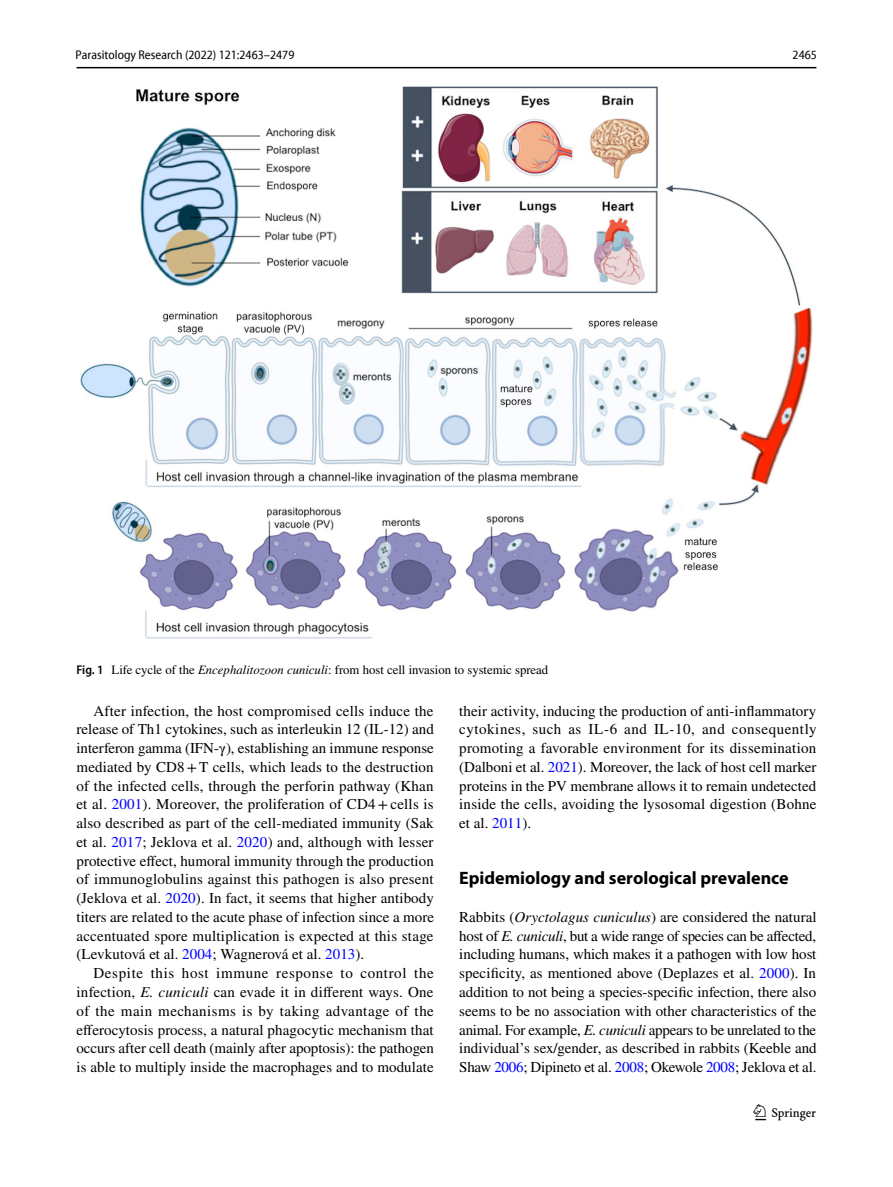
<style>
.page{position:relative;width:893px;height:1187px;background:#fff}
.page>*{position:absolute;margin:0;border:0;box-sizing:border-box;transform-origin:0 0}
.t1{font:22.5px "Springnew Regular 3";color:#000}
.t2{font:700 18px "Myriad Pro";color:#000}
.t3{font:15px/18.8px "STIX";letter-spacing:.005em;color:#000;text-align:justify}
.t4{font:12.75px "STIX";color:#000}
.t5{font:semi-condensed 12.75px "Myriad Pro Unic";color:#000}
.s1{font-family:"Myriad Pro";font-weight:600;font-stretch:semi-condensed}
.s2{font-style:italic}
.s3{color:#00f}
</style>
<div class="page">
<hr style="left:77px;top:67px;width:739px;height:1px;background:#000">
<img style="left:81px;top:87px;width:731px;height:551px">
<p class="t5" style="left:76px;top:50px;width:220px">Parasitology Research (2022) 121:2463–2479</p>
<p class="t5" style="left:793px;top:50px;width:26px">2465</p>
<p class="t4" style="left:77px;top:660px;width:473px"><span class="s1">Fig. 1</span> Life cycle of the <span class="s2">Encephalitozoon cuniculi</span>: from host cell invasion to systemic spread</p>
<p class="t3" style="left:77px;top:702px;width:359px;text-indent:17px">After infection, the host compromised cells induce the release of Th1 cytokines, such as interleukin 12 (IL-12) and interferon gamma (IFN-γ), establishing an immune response mediated by CD8+T cells, which leads to the destruction of the infected cells, through the perforin pathway (Khan et al. <span class="s3">2001</span>). Moreover, the proliferation of CD4+cells is also described as part of the cell-mediated immunity (Sak et al. <span class="s3">2017</span>; Jeklova et al. <span class="s3">2020</span>) and, although with lesser protective effect, humoral immunity through the production of immunoglobulins against this pathogen is also present (Jeklova et al. <span class="s3">2020</span>). In fact, it seems that higher antibody titers are related to the acute phase of infection since a more accentuated spore multiplication is expected at this stage (Levkutová et al. <span class="s3">2004</span>; Wagnerová et al. <span class="s3">2013</span>).</p>
<p class="t3" style="left:77px;top:964px;width:359px;text-indent:17px">Despite this host immune response to control the infection, <span class="s2">E. cuniculi</span> can evade it in different ways. One of the main mechanisms is by taking advantage of the efferocytosis process, a natural phagocytic mechanism that occurs after cell death (mainly after apoptosis): the pathogen is able to multiply inside the macrophages and to modulate</p>
<p class="t3" style="left:459px;top:702px;width:359px">their activity, inducing the production of anti-inflammatory cytokines, such as IL-6 and IL-10, and consequently promoting a favorable environment for its dissemination (Dalboni et al. <span class="s3">2021</span>). Moreover, the lack of host cell marker proteins in the PV membrane allows it to remain undetected inside the cells, avoiding the lysosomal digestion (Bohne et al. <span class="s3">2011</span>).</p>
<p class="t2" style="left:459px;top:866px;width:331px">Epidemiology and serological prevalence</p>
<p class="t3" style="left:459px;top:908px;width:359px">Rabbits (<span class="s2">Oryctolagus cuniculus</span>) are considered the natural host of <span class="s2">E. cuniculi</span>, but a wide range of species can be affected, including humans, which makes it a pathogen with low host specificity, as mentioned above (Deplazes et al. <span class="s3">2000</span>). In addition to not being a species-specific infection, there also seems to be no association with other characteristics of the animal. For example, <span class="s2">E. cuniculi</span> appears to be unrelated to the individual’s sex/gender, as described in rabbits (Keeble and Shaw <span class="s3">2006</span>; Dipineto et al. <span class="s3">2008</span>; Okewole <span class="s3">2008</span>; Jeklova et al.</p>
<h1 class="t1" style="left:755px;top:1104px;width:62px">1 3</h1>
</div>
